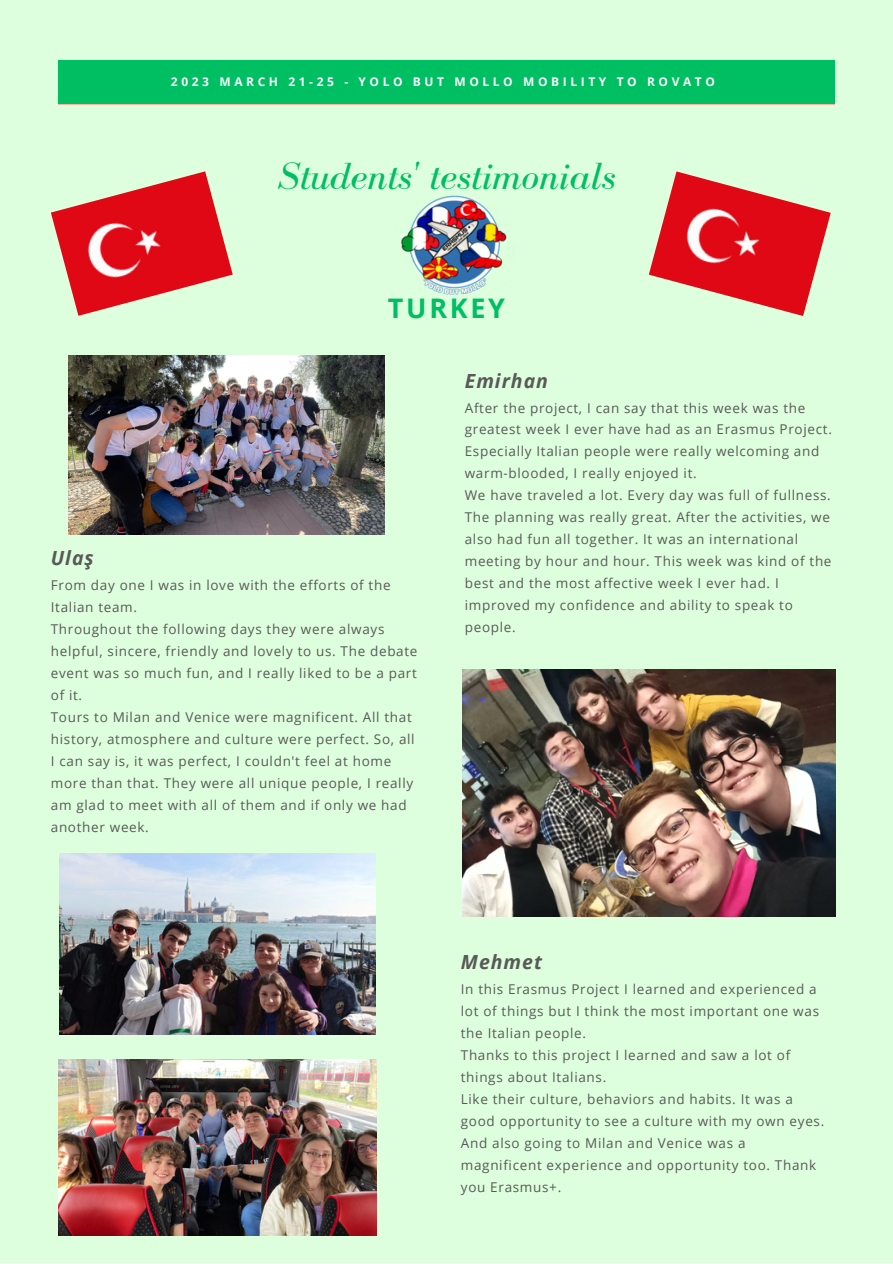
<style>
.page{position:relative;width:893px;height:1264px;background:#fff}
.page>*{position:absolute;margin:0;border:0;box-sizing:border-box;transform-origin:0 0}
.t1{font:italic 39px "Bodoni FLF";color:#00bf63}
.t2{font:700 27px "Open Sans";letter-spacing:.1em;color:#00bf63}
.t3{font:italic 700 19.5px "Open Sans";letter-spacing:.05em;color:#595959}
.t4{font:13.5px/22px "Open Sans";letter-spacing:.05em;color:#595959}
.t5{font:700 12px "Open Sans";letter-spacing:.3em;color:#fafafa}
</style>
<div class="page">
<div style="left:0;top:0;width:892px;height:1262px;background:#dfd"></div>
<div style="left:58px;top:60px;width:776px;height:45px;background:#f6b5a4"></div>
<img style="left:51px;top:171px;width:182px;height:145px">
<img style="left:649px;top:171px;width:181px;height:145px">
<div style="left:58px;top:60px;width:776px;height:44px;background:#00bf63"></div>
<img style="left:401px;top:195px;width:106px;height:100px">
<img style="left:462px;top:669px;width:373px;height:247px">
<img style="left:68px;top:355px;width:316px;height:179px">
<img style="left:58px;top:1059px;width:318px;height:176px">
<img style="left:59px;top:853px;width:316px;height:181px">
<p class="t5" style="left:171px;top:73px;width:545px">2023 MARCH 21-25 - YOLO BUT MOLLO MOBILITY TO ROVATO</p>
<p class="t1" style="left:277px;top:155px;width:339px">Students' testimonials</p>
<p class="t2" style="left:388px;top:289px;width:119px">TURKEY</p>
<p class="t3" style="left:51px;top:544px;width:44px">Ulaş</p>
<p class="t4" style="left:51px;top:573px;width:341px">From day one I was in love with the efforts of the<br>Italian team.</p>
<p class="t4" style="left:51px;top:617px;width:368px">Throughout the following days they were always helpful, sincere, friendly and lovely to us. The debate event was so much fun, and I really liked to be a part of it.</p>
<p class="t4" style="left:51px;top:705px;width:365px">Tours to Milan and Venice were magnificent. All that history, atmosphere and culture were perfect. So, all I can say is, it was perfect, I couldn't feel at home more than that. They were all unique people, I really am glad to meet with all of them and if only we had another week.</p>
<p class="t3" style="left:465px;top:366px;width:85px">Emirhan</p>
<p class="t4" style="left:465px;top:396px;width:368px">After the project, I can say that this week was the greatest week I ever have had as an Erasmus Project.</p>
<p class="t4" style="left:465px;top:440px;width:356px">Especially Italian people were really welcoming and warm-blooded, I really enjoyed it.</p>
<p class="t4" style="left:465px;top:484px;width:368px">We have traveled a lot. Every day was full of fullness.<br>The planning was really great. After the activities, we also had fun all together. It was an international meeting by hour and hour. This week was kind of the best and the most affective week I ever had. I improved my confidence and ability to speak to people.</p>
<p class="t3" style="left:461px;top:948px;width:83px">Mehmet</p>
<p class="t4" style="left:461px;top:977px;width:360px">In this Erasmus Project I learned and experienced a lot of things but I think the most important one was the Italian people.</p>
<p class="t4" style="left:461px;top:1043px;width:331px">Thanks to this project I learned and saw a lot of things about Italians.</p>
<p class="t4" style="left:461px;top:1087px;width:365px">Like their culture, behaviors and habits. It was a good opportunity to see a culture with my own eyes.</p>
<p class="t4" style="left:461px;top:1131px;width:357px">And also going to Milan and Venice was a magnificent experience and opportunity too. Thank you Erasmus+.</p>
</div>
